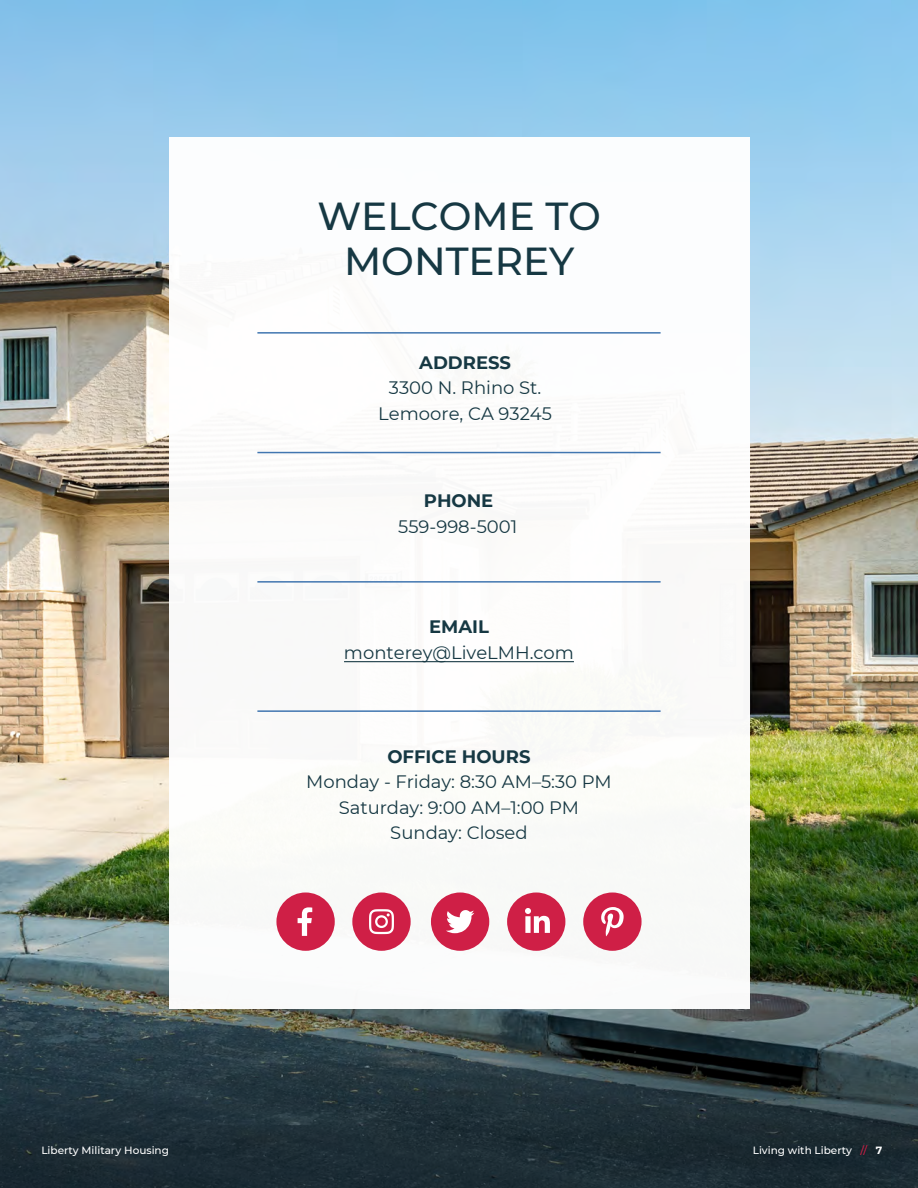
<style>
.page{position:relative;width:918px;height:1188px;background:#fff}
.page>*{position:absolute;margin:0;border:0;box-sizing:border-box;transform-origin:0 0}
.t1{font:500 39px/45px "Montserrat";color:#163843;text-align:center}
.t2{font:18px/25.5px "Montserrat";color:#163843;text-align:center}
.t3{font:700 18px "Montserrat";color:#163843}
.t4{font:18px/25.5px "Montserrat";color:#163843;text-align:center}
.t5{font:500 10.5px "Montserrat";color:#fff}
.s1{font-weight:700}
.s2{font-style:inherit}
.s3{color:#cf1f46}
</style>
<div class="page">
<img style="left:0;top:0;width:918px;height:880px">
<svg style="left:0;top:880px;width:918px;height:308px;background:#334445"></svg>
<div style="left:169px;top:137px;width:580px;height:871px;background:#fff"></div>
<hr style="left:344px;top:661px;width:230px;height:1px;background:#163843">
<div style="left:276px;top:892px;width:59px;height:59px;background:#cf1f46;border-radius:50%"></div>
<svg style="left:298px;top:907px;width:14px;height:29px"></svg>
<div style="left:352px;top:892px;width:59px;height:59px;background:#cf1f46;border-radius:50%"></div>
<svg style="left:369px;top:909px;width:25px;height:25px"></svg>
<div style="left:431px;top:892px;width:58px;height:59px;background:#cf1f46;border-radius:50%"></div>
<svg style="left:446px;top:910px;width:28px;height:23px"></svg>
<div style="left:507px;top:892px;width:58px;height:59px;background:#cf1f46;border-radius:50%"></div>
<svg style="left:525px;top:908px;width:25px;height:25px"></svg>
<div style="left:583px;top:892px;width:59px;height:59px;background:#cf1f46;border-radius:50%"></div>
<svg style="left:601px;top:907px;width:23px;height:29px"></svg>
<hr style="left:257px;top:452px;width:404px;height:1px;background:#4176b0">
<hr style="left:257px;top:332px;width:404px;height:2px;background:#4176b0">
<hr style="left:257px;top:581px;width:404px;height:2px;background:#4176b0">
<hr style="left:257px;top:710px;width:404px;height:2px;background:#4176b0">
<p class="t5" style="left:41px;top:1143px;width:129px">Liberty Military Housing</p>
<h1 class="t1" style="left:317px;top:192px;width:285px">WELCOME TO<br>MONTEREY</h1>
<p class="t3" style="left:419px;top:349px;width:93px">ADDRESS</p>
<p class="t2" style="left:378px;top:374px;width:175px">3300 N. Rhino St.<br>Lemoore, CA 93245</p>
<p class="t4" style="left:398px;top:487px;width:121px"><span class="s1">PHONE<br></span>559-99<span class="s2">8-5001</span></p>
<p class="t3" style="left:429px;top:614px;width:61px">EMAIL</p>
<p class="t2" style="left:344px;top:639px;width:232px">monterey@LiveLMH.com</p>
<p class="t3" style="left:387px;top:743px;width:145px">OFFICE HOURS</p>
<p class="t2" style="left:306px;top:768px;width:307px">Monday - Friday: 8:30 AM–5:30 PM<br>Saturday: 9:00 AM–1:00 PM<br>Sunday: Closed</p>
<p class="t5" style="left:753px;top:1143px;width:131px">Living with Liberty <span class="s3">//</span> <span class="s1">7</span></p>
</div>
